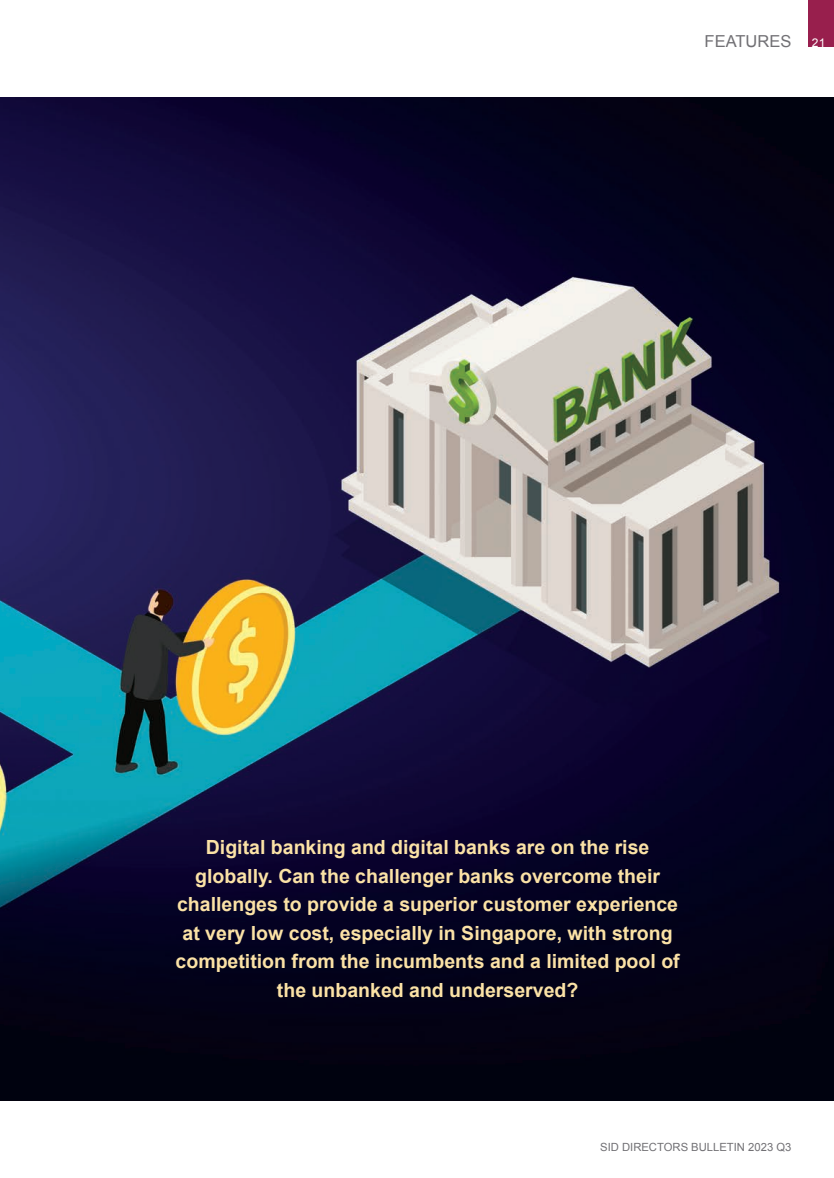
<style>
.page{position:relative;width:834px;height:1178px;background:#fff}
.page>*{position:absolute;margin:0;border:0;box-sizing:border-box;transform-origin:0 0}
.t1{font:700 19.5px/28.5px "Arial";color:#fbe2a6;text-align:center}
.t2{font:16.5px "Arial";color:#717074}
.t3{font:11.25px "Arial";color:#717074}
.s1{font-size:12px;color:#fff}
</style>
<div class="page">
<div style="left:808px;top:0;width:25px;height:47px;background:#981f4d"></div>
<img style="left:0;top:98px;width:833px;height:1003px">
<p class="t2" style="left:704px;top:30px;width:122px">FEATURES <span class="s1">21</span></p>
<p class="t1" style="left:175px;top:834px;width:505px">Digital banking and digital banks are on the rise globally. Can the challenger banks overcome their challenges to provide a superior customer experience at very low cost, especially in Singapore, with strong competition from the incumbents and a limited pool of the unbanked and underserved?</p>
<p class="t3" style="left:600px;top:1139px;width:193px">SID DIRECTORS BULLETIN 2023 Q3</p>
</div>
